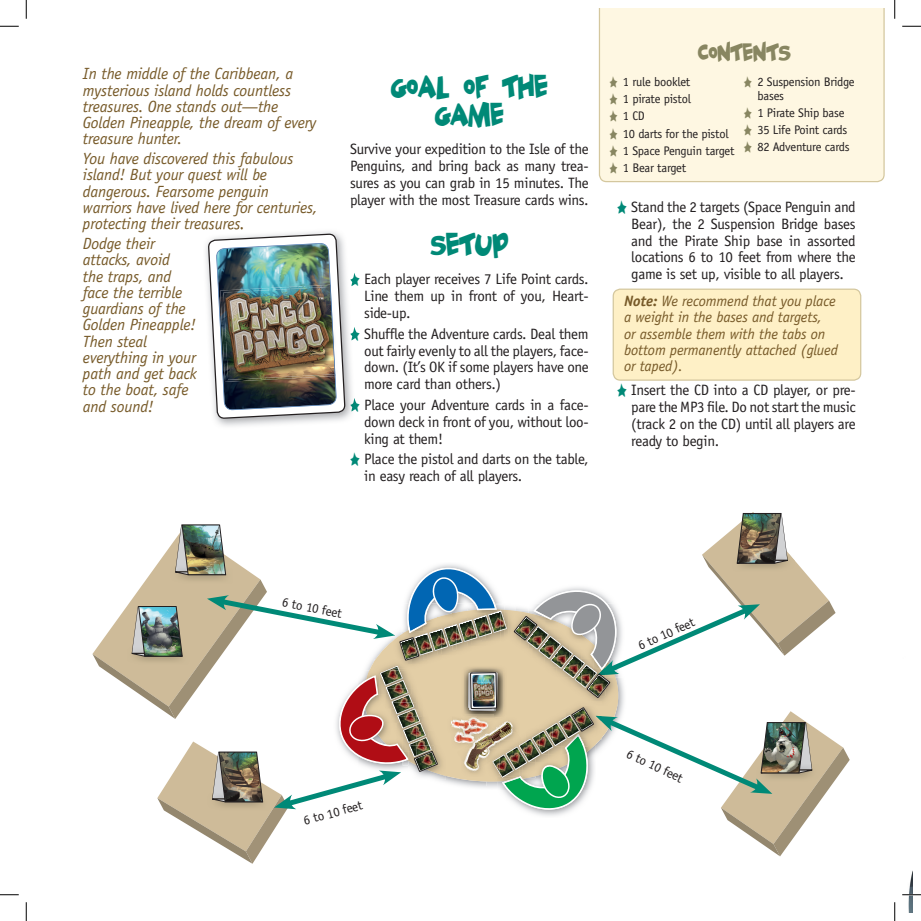
<style>
.page{position:relative;width:921px;height:921px;background:#fff}
.page>*{position:absolute;margin:0;border:0;box-sizing:border-box;transform-origin:0 0}
.t1{font:27.5px/27.5px "Geekabyte";letter-spacing:.02em;color:#008977;text-align:center}
.t2{font:21.25px "Geekabyte";letter-spacing:.02em;color:#888661}
.t3{font:italic 16.25px/16.2px "Officina Sans";letter-spacing:-.01em;color:#775a29}
.t4{font:15px/16.9px "Officina Sans";letter-spacing:-.02em;color:#231f20;text-align:justify}
.t5{font:italic 15px/16.2px "Officina Sans";letter-spacing:-.01em;color:#775a29}
.t6{font:13.12px "Officina Sans";color:#231f20}
.t7{font:12.5px/17.2px "Officina Sans";letter-spacing:-.02em;color:#231f20}
.s1{font-family:"Geekabyte";color:#008977}
.s2{font-family:"Geekabyte";color:#888661}
.s3{font-weight:700}
</style>
<div class="page">
<div style="left:613px;top:289px;width:247px;height:91px;background:#fef0c6;border-radius:7px"></div>
<div style="left:612px;top:288px;width:249px;height:93px;border:1px solid #d4c79e;border-radius:7px"></div>
<img style="left:902px;top:873px;width:10px;height:39px">
<svg style="left:345px;top:269px;width:10px;height:149px"></svg>
<img style="left:208px;top:228px;width:137px;height:198px">
<div style="left:599px;top:9px;width:285px;height:173px;background:#fef7e2"></div>
<svg style="left:92px;top:512px;width:757px;height:351px"></svg>
<svg style="left:0;top:25px;width:19px;height:2px"></svg>
<svg style="left:902px;top:25px;width:19px;height:2px"></svg>
<svg style="left:0;top:894px;width:19px;height:1px"></svg>
<svg style="left:902px;top:894px;width:19px;height:1px"></svg>
<svg style="left:25px;top:0;width:2px;height:19px"></svg>
<svg style="left:25px;top:902px;width:2px;height:19px"></svg>
<svg style="left:894px;top:0;width:1px;height:19px"></svg>
<svg style="left:894px;top:902px;width:1px;height:19px"></svg>
<p class="t3" style="left:83px;top:66px;width:235px">In the middle of the Caribbean, a mysterious island holds countless treasures. One stands out—the<br>Golden Pineapple, the dream of every treasure hunter.</p>
<p class="t3" style="left:83px;top:151px;width:236px">You have discovered this fabulous island! But your quest will be dangerous. Fearsome penguin warriors have lived here for centuries, protecting their treasures.</p>
<p class="t3" style="left:83px;top:235px;width:115px">Dodge their attacks, avoid<br>the traps, and face the terrible guardians of the<br>Golden Pineapple!<br>Then steal everything in your path and get back to the boat, safe and sound!</p>
<h1 class="t1" style="left:391px;top:73px;width:158px">GOAL OF THE<br>GAME</h1>
<p class="t4" style="left:350px;top:140px;width:240px">Survive your expedition to the Isle of the Penguins, and bring back as many trea&shy;sures as you can grab in 15 minutes. The player with the most Treasure cards wins.</p>
<h1 class="t1" style="left:431px;top:231px;width:79px">SETUP</h1>
<p class="t4" style="left:364px;top:271px;width:226px;text-indent:-14px"><span class="s1">;</span> Each player receives 7 Life Point cards.<br>Line them up in front of you, Heart&shy;side-up.</p>
<p class="t4" style="left:364px;top:325px;width:226px;text-indent:-14px"><span class="s1">;</span> Shuffle the Adventure cards. Deal them out fairly evenly to all the players, face&shy;down. (It’s OK if some players have one more card than others.)</p>
<p class="t4" style="left:364px;top:396px;width:226px;text-indent:-14px"><span class="s1">;</span> Place your Adventure cards in a face&shy;down deck in front of you, without loo&shy;king at them!</p>
<p class="t4" style="left:364px;top:450px;width:226px;text-indent:-14px"><span class="s1">;</span> Place the pistol and darts on the table, in easy reach of all players.</p>
<h2 class="t2" style="left:698px;top:38px;width:94px">CONTENTS</h2>
<p class="t7" style="left:609px;top:73px;width:127px"><span class="s2">;</span> 1 rule booklet<br><span class="s2">;</span> 1 pirate pistol<br><span class="s2">;</span> 1 CD<br><span class="s2">;</span> 10 darts for the pistol <span class="s2">;</span> 1 Space Penguin target <span class="s2">;</span> 1 Bear target</p>
<p class="t7" style="left:757px;top:75px;width:98px;line-height:13.8px;text-indent:-14px"><span class="s2">;</span> 2 Suspension Bridge bases</p>
<p class="t7" style="left:743px;top:104px;width:107px"><span class="s2">;</span> 1 Pirate Ship base <span class="s2">;</span> 35 Life Point cards <span class="s2">;</span> 82 Adventure cards</p>
<p class="t4" style="left:631px;top:198px;width:226px;text-indent:-14px"><span class="s1">;</span> Stand the 2 targets (Space Penguin and Bear), the 2 Suspension Bridge bases and the Pirate Ship base in assorted locations 6 to 10 feet from where the game is set up, visible to all players.</p>
<p class="t5" style="left:624px;top:293px;width:215px"><span class="s3">Note:</span> We recommend that you place a weight in the bases and targets,<br>or assemble them with the tabs on bottom permanently attached (glued or taped).</p>
<p class="t4" style="left:631px;top:382px;width:226px;text-indent:-14px"><span class="s1">;</span> Insert the CD into a CD player, or pre&shy;pare the MP3 file. Do not start the music (track 2 on the CD) until all players are ready to begin.</p>
<p class="t6" style="left:284px;top:594px;width:62px;rotate:11deg">6 to 10 feet</p>
<p class="t6" style="left:302px;top:813px;width:62px;rotate:-15deg">6 to 10 feet</p>
<p class="t6" style="left:635px;top:639px;width:62px;rotate:-24deg">6 to 10 feet</p>
<p class="t6" style="left:630px;top:746px;width:62px;rotate:25deg">6 to 10 feet</p>
</div>
